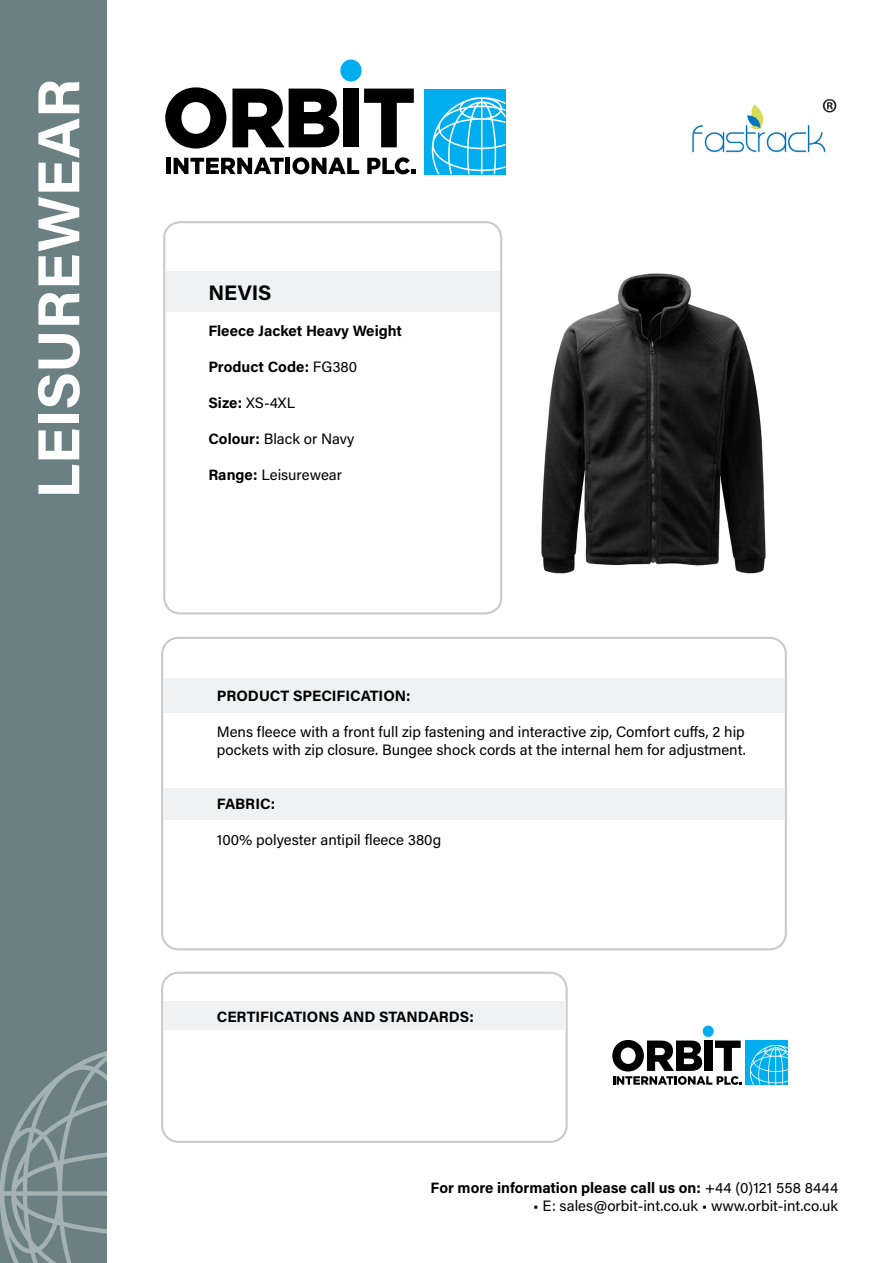
<style>
.page{position:relative;width:893px;height:1263px;background:#fff}
.page>*{position:absolute;margin:0;border:0;box-sizing:border-box;transform-origin:0 0}
.t1{font:700 59.25px "Acumin Pro";letter-spacing:-.005em;color:#fff}
.t2{font:700 21px "Acumin Pro";color:#000}
.t3{font:15px/18px "Acumin Pro";color:#000}
.t4{font:700 15px "Acumin Pro";color:#000}
.s1{font-weight:400}
.s2{font-weight:700}
</style>
<div class="page">
<div style="left:161px;top:972px;width:407px;height:171px;border:2px solid #c9cacc;border-radius:16px"></div>
<div style="left:163px;top:221px;width:339px;height:393px;border:2px solid #c9cacc;border-radius:16px"></div>
<img style="left:541px;top:273px;width:225px;height:301px">
<div style="left:424px;top:89px;width:81px;height:85px;background:#00aeef"></div>
<svg style="left:165px;top:87px;width:61px;height:62px"></svg>
<svg style="left:232px;top:89px;width:107px;height:58px"></svg>
<div style="left:343px;top:89px;width:16px;height:58px;background:#000"></div>
<svg style="left:364px;top:89px;width:50px;height:58px"></svg>
<div style="left:340px;top:60px;width:22px;height:22px;background:#00aeef;border-radius:50%"></div>
<div style="left:166px;top:158px;width:5px;height:16px;background:#000"></div>
<svg style="left:174px;top:158px;width:110px;height:16px"></svg>
<hr style="left:286px;top:158px;width:4px;height:16px;background:#000">
<svg style="left:292px;top:157px;width:67px;height:17px"></svg>
<svg style="left:367px;top:157px;width:49px;height:17px"></svg>
<svg style="left:432px;top:97px;width:73px;height:77px"></svg>
<div style="left:161px;top:637px;width:626px;height:313px;border:2px solid #c9cacc;border-radius:16px"></div>
<div style="left:165px;top:271px;width:335px;height:40px;background:#f0f1f2"></div>
<div style="left:163px;top:678px;width:622px;height:34px;background:#f0f1f2"></div>
<div style="left:163px;top:1001px;width:403px;height:29px;background:#f0f1f2"></div>
<div style="left:163px;top:788px;width:622px;height:32px;background:#f0f1f2"></div>
<div style="left:0;top:0;width:106px;height:1263px;background:#6a8083"></div>
<svg style="left:0;top:1051px;width:106px;height:212px"></svg>
<img style="left:692px;top:99px;width:145px;height:54px">
<div style="left:746px;top:1041px;width:42px;height:44px;background:#00aeef"></div>
<div style="left:703px;top:1025px;width:11px;height:12px;background:#00aeef;border-radius:50%"></div>
<svg style="left:612px;top:1040px;width:130px;height:45px"></svg>
<svg style="left:750px;top:1045px;width:38px;height:40px"></svg>
<p class="t1" style="left:17px;top:499px;width:421px;rotate:-90deg">LEISUREWEAR</p>
<p class="t2" style="left:208px;top:278px;width:65px">NEVIS</p>
<p class="t4" style="left:208px;top:321px;width:195px">Fleece Jacket Heavy Weight</p>
<p class="t4" style="left:208px;top:357px;width:150px">Product Code: <span class="s1">FG380</span></p>
<p class="t3" style="left:208px;top:393px;width:88px"><span class="s2">Size:</span> XS-4XL</p>
<p class="t3" style="left:208px;top:429px;width:148px"><span class="s2">Colour:</span> Black or Navy</p>
<p class="t3" style="left:208px;top:465px;width:135px"><span class="s2">Range:</span> Leisurewear</p>
<p class="t4" style="left:217px;top:685px;width:195px">PRODUCT SPECIFICATION:</p>
<p class="t3" style="left:217px;top:722px;width:530px">Mens fleece with a front full zip fastening and interactive zip, Comfort cuffs, 2 hip pockets with zip closure. Bungee shock cords at the internal hem for adjustment.</p>
<p class="t4" style="left:217px;top:793px;width:60px">FABRIC:</p>
<p class="t3" style="left:217px;top:830px;width:226px">100% polyester antipil fleece 380g</p>
<p class="t4" style="left:217px;top:1006px;width:259px">CERTIFICATIONS AND STANDARDS:</p>
<p class="t4" style="left:431px;top:1177px;width:409px">For more information please call us on: <span class="s1">+44 (0)121 558 8444</span></p>
<p class="t3" style="left:533px;top:1196px;width:307px">• E: sales@orbit-int.co.uk • www.orbit-int.co.uk</p>
</div>
